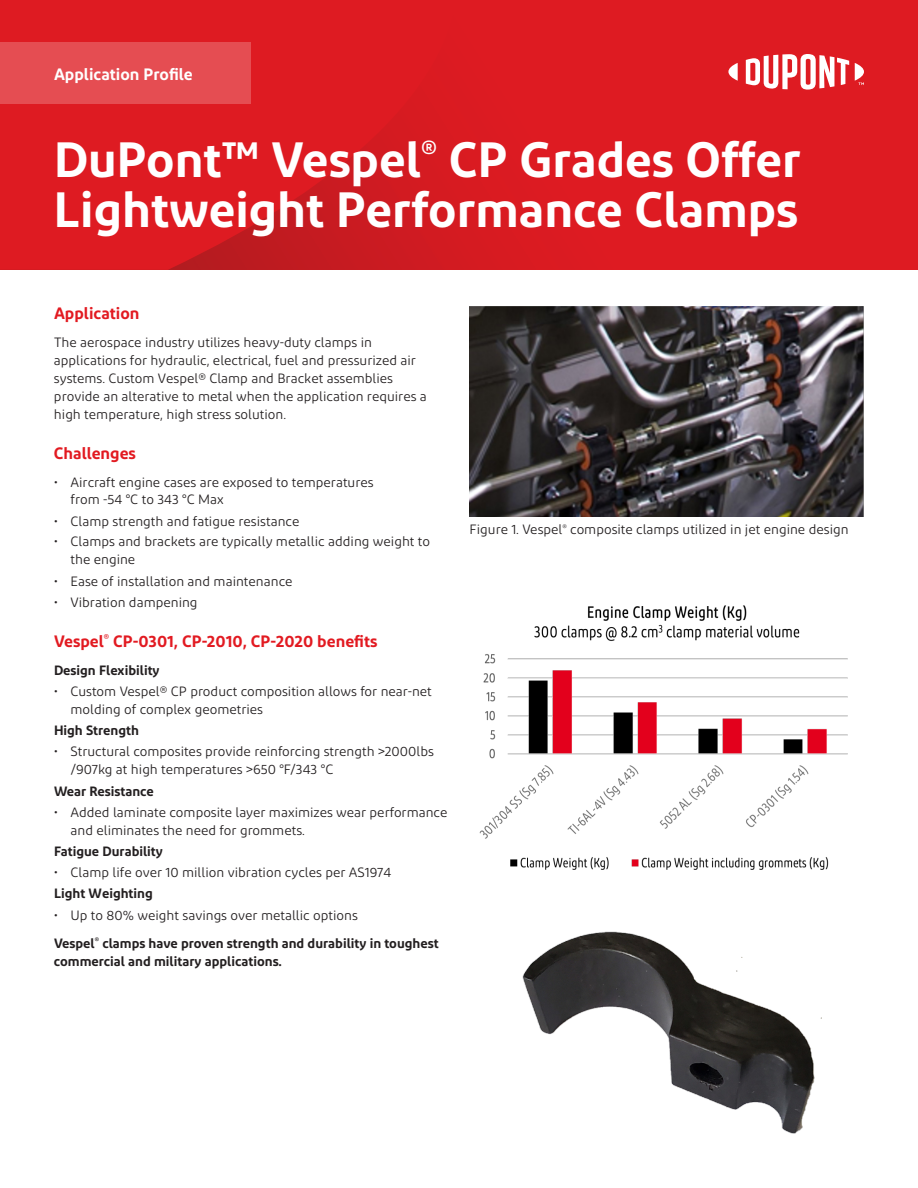
<style>
.page{position:relative;width:918px;height:1188px;background:#fff}
.page>*{position:absolute;margin:0;border:0;box-sizing:border-box;transform-origin:0 0}
.Main_headline{font:600 49.5px/49.5px "Diodrum";color:#fff}
.Body_headline{font:600 16.5px "Diodrum";color:#e21a21}
.Business_name{font:600 16.5px "Diodrum";color:#fff}
.Body_headline-2{font:13.5px/18.1px "Diodrum";color:#231f20}
.Body_text_9_12{font:600 13.5px/18px "Diodrum";color:#231f20}
.Body_text_9_12-2{font:13.5px "Diodrum";color:#231f20}
.s1{font-weight:600}
</style>
<div class="page">
<div style="left:0;top:0;width:918px;height:270px;background:#de1b22"></div>
<svg style="left:0;top:42px;width:459px;height:228px"></svg>
<svg style="left:728px;top:63px;width:10px;height:18px"></svg>
<svg style="left:746px;top:54px;width:103px;height:36px"></svg>
<svg style="left:855px;top:63px;width:9px;height:22px"></svg>
<div style="left:0;top:43px;width:251px;height:61px;background:#e54d52"></div>
<img style="left:470px;top:306px;width:394px;height:210px">
<img style="left:479px;top:605px;width:369px;height:265px">
<img style="left:523px;top:932px;width:299px;height:202px">
<p class="Business_name" style="left:54px;top:63px;width:140px">Application Profile</p>
<p class="Main_headline" style="left:54px;top:134px;width:749px">DuPont™ Vespel<sup>®</sup> CP Grades Offer<br>Lightweight Performance Clamps</p>
<p class="Body_headline" style="left:54px;top:303px;width:87px">Application</p>
<p class="Body_headline-2" style="left:54px;top:333px;width:374px">The aerospace industry utilizes heavy-duty clamps in applications for hydraulic, electrical, fuel and pressurized air systems. Custom Vespel® Clamp and Bracket assemblies provide an alterative to metal when the application requires a high temperature, high stress solution.</p>
<p class="Body_headline" style="left:54px;top:442px;width:83px">Challenges</p>
<p class="Body_headline-2" style="left:70px;top:473px;width:305px;line-height:17.7px;text-indent:-16px">• Aircraft engine cases are exposed to temperatures from -54 °C to 343 °C Max</p>
<p class="Body_headline-2" style="left:54px;top:512px;width:247px">• Clamp strength and fatigue resistance</p>
<p class="Body_headline-2" style="left:70px;top:532px;width:361px;text-indent:-16px">• Clamps and brackets are typically metallic adding weight to the engine</p>
<p class="Body_headline-2" style="left:54px;top:572px;width:240px">• Ease of installation and maintenance</p>
<p class="Body_headline-2" style="left:54px;top:593px;width:145px">• Vibration dampening</p>
<p class="Body_headline" style="left:54px;top:630px;width:325px">Vespel<sup>®</sup> CP-0301, CP-2010, CP-2020 benefits</p>
<p class="Body_text_9_12" style="left:54px;top:661px;width:107px">Design Flexibility</p>
<p class="Body_headline-2" style="left:70px;top:682px;width:363px;text-indent:-16px">• Custom Vespel® CP product composition allows for near-net molding of complex geometries</p>
<p class="Body_text_9_12" style="left:54px;top:721px;width:86px">High Strength</p>
<p class="Body_headline-2" style="left:70px;top:743px;width:365px;text-indent:-16px">• Structural composites provide reinforcing strength &gt;2000lbs /907kg at high temperatures &gt;650 °F/343 °C</p>
<p class="Body_text_9_12" style="left:54px;top:782px;width:101px">Wear Resistance</p>
<p class="Body_headline-2" style="left:70px;top:803px;width:378px;text-indent:-16px">• Added laminate composite layer maximizes wear performance and eliminates the need for grommets.</p>
<p class="Body_text_9_12" style="left:54px;top:842px;width:110px">Fatigue Durability</p>
<p class="Body_headline-2" style="left:54px;top:862px;width:339px;line-height:21.3px">• Clamp life over 10 million vibration cycles per AS1974<br><span class="s1">Light Weighting</span></p>
<p class="Body_headline-2" style="left:54px;top:906px;width:305px">• Up to 80% weight savings over metallic options</p>
<p class="Body_text_9_12" style="left:54px;top:934px;width:386px">Vespel<sup>®</sup> clamps have proven strength and durability in toughest commercial and military applications.</p>
<p class="Body_text_9_12-2" style="left:470px;top:521px;width:380px">Figure 1. Vespel<sup>®</sup> composite clamps utilized in jet engine design</p>
</div>
